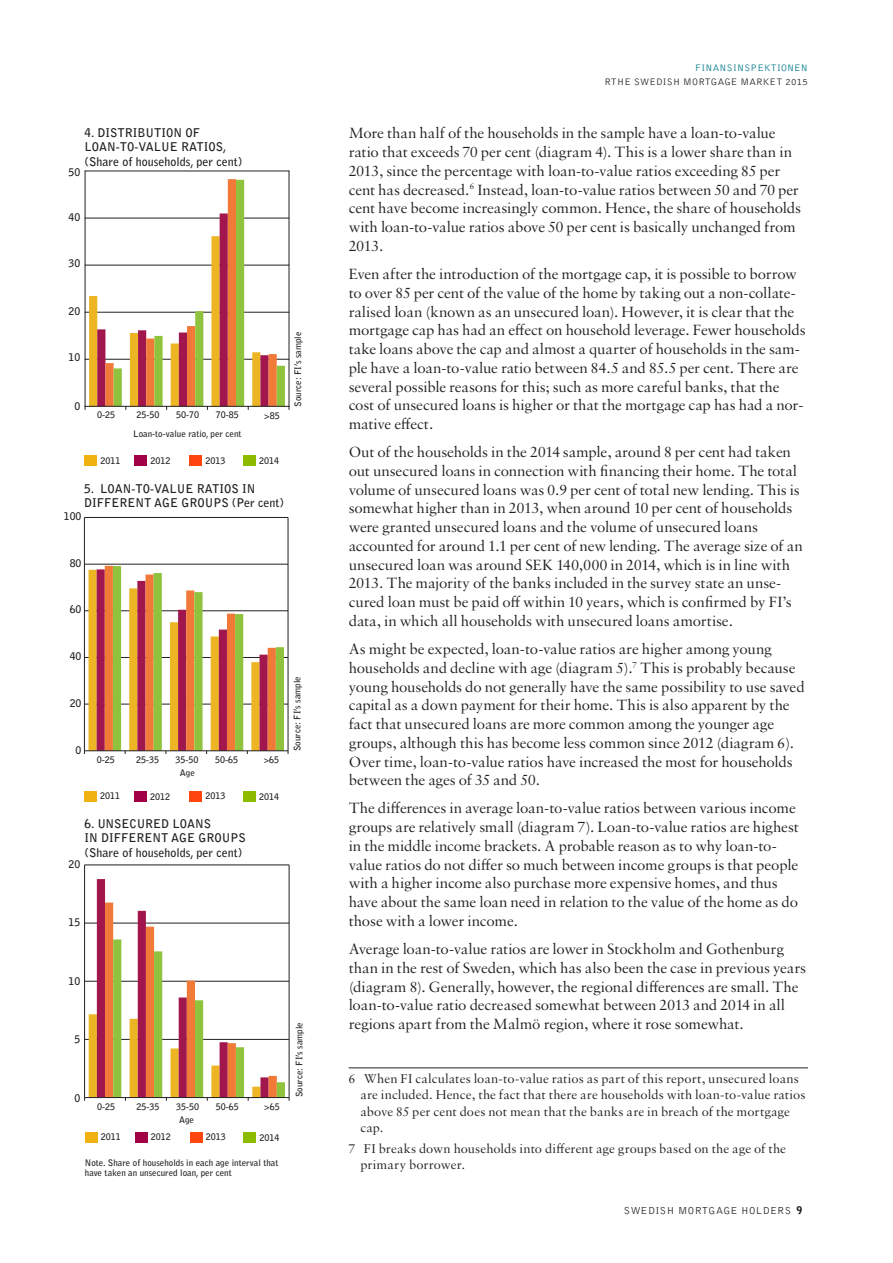
<style>
.page{position:relative;width:893px;height:1263px;background:#fff}
.page>*{position:absolute;margin:0;border:0;box-sizing:border-box;transform-origin:0 0}
._12_Brödtext{font:15.75px/18.8px "Sabon MT Std";letter-spacing:-.01em;color:#231f20}
._24_Fotnot{font:13.5px/16.5px "Sabon MT Std";letter-spacing:.005em;color:#231f20}
.t1{font:700 12px/14.4px "Bell Gothic Std";color:#231f20}
.t2{font:700 10.5px "Bell Gothic Std";color:#231f20}
.t3{font:300 10.5px "Bell Gothic Std";letter-spacing:.04em;color:#231f20}
.t4{font:900 10.5px "Bell Gothic Std";color:#231f20}
.t5{font:300 9.75px "Bell Gothic Std";letter-spacing:.025em;color:#231f20}
.t6{font:300 9.75px "Bell Gothic Std";letter-spacing:.025em;color:#00788b}
.t7{font:700 9px/10.8px "Bell Gothic Std";color:#231f20}
</style>
<div class="page">
<hr style="left:349px;top:1067px;width:459px;height:1px;background:#231f20">
<div style="left:84px;top:456px;width:13px;height:10px;background:#efb211"></div>
<div style="left:134px;top:455px;width:13px;height:11px;background:#a30146"></div>
<div style="left:190px;top:455px;width:12px;height:11px;background:#ff460f"></div>
<div style="left:243px;top:455px;width:13px;height:11px;background:#8dbb00"></div>
<hr style="left:85px;top:171px;width:204px;height:1px;background:#231f20">
<hr style="left:289px;top:171px;width:1px;height:235px;background:#231f20">
<hr style="left:85px;top:171px;width:1px;height:235px;background:#231f20">
<svg style="left:85px;top:179px;width:205px;height:231px"></svg>
<hr style="left:84px;top:517px;width:204px;height:1px;background:#231f20">
<hr style="left:84px;top:564px;width:204px;height:1px;background:#231f20">
<hr style="left:288px;top:517px;width:1px;height:234px;background:#231f20">
<hr style="left:84px;top:517px;width:1px;height:234px;background:#231f20">
<svg style="left:84px;top:566px;width:205px;height:188px"></svg>
<div style="left:84px;top:791px;width:13px;height:10px;background:#efb211"></div>
<div style="left:134px;top:791px;width:13px;height:10px;background:#a30146"></div>
<div style="left:189px;top:791px;width:13px;height:10px;background:#ff460f"></div>
<div style="left:243px;top:791px;width:13px;height:10px;background:#8dbb00"></div>
<hr style="left:85px;top:865px;width:204px;height:1px;background:#231f20">
<hr style="left:289px;top:865px;width:1px;height:232px;background:#231f20">
<hr style="left:84px;top:865px;width:1px;height:232px;background:#231f20">
<svg style="left:84px;top:879px;width:206px;height:222px"></svg>
<div style="left:85px;top:1132px;width:12px;height:10px;background:#efb211"></div>
<div style="left:135px;top:1132px;width:12px;height:10px;background:#a30146"></div>
<div style="left:190px;top:1132px;width:13px;height:10px;background:#ff460f"></div>
<div style="left:243px;top:1132px;width:13px;height:10px;background:#8dbb00"></div>
<p class="t1" style="left:85px;top:126px;width:159px">4. DISTRIBUTION OF<br>LOAN-TO-VALUE RATIOS, (Share of households, per cent)</p>
<p class="t2" style="left:69px;top:166px;width:13px">50</p>
<p class="t2" style="left:69px;top:211px;width:13px">40</p>
<p class="t2" style="left:69px;top:257px;width:13px">30</p>
<p class="t2" style="left:69px;top:304px;width:13px">20</p>
<p class="t2" style="left:69px;top:350px;width:13px">10</p>
<p class="t2" style="left:74px;top:400px;width:7px">0</p>
<p class="t7" style="left:97px;top:410px;width:20px">0-25</p>
<p class="t7" style="left:137px;top:410px;width:25px">25-50</p>
<p class="t7" style="left:176px;top:410px;width:25px">50-70</p>
<p class="t7" style="left:216px;top:410px;width:25px">70-85</p>
<p class="t7" style="left:264px;top:410px;width:17px">&gt;85</p>
<p class="t7" style="left:133px;top:428px;width:110px">Loan-to-value ratio, per cent</p>
<p class="t7" style="left:101px;top:455px;width:22px">2011</p>
<p class="t7" style="left:151px;top:455px;width:22px">2012</p>
<p class="t7" style="left:206px;top:455px;width:22px">2013</p>
<p class="t7" style="left:259px;top:455px;width:22px">2014</p>
<p class="t1" style="left:84px;top:481px;width:202px">5. LOAN-TO-VALUE RATIOS IN<br>DIFFERENT AGE GROUPS (Per cent)</p>
<p class="t2" style="left:64px;top:510px;width:19px">100</p>
<p class="t7" style="left:292px;top:407px;width:76px;rotate:-90deg">Source: FI’s sample</p>
<p class="t2" style="left:70px;top:557px;width:13px">80</p>
<p class="t2" style="left:70px;top:603px;width:13px">60</p>
<p class="t2" style="left:70px;top:650px;width:13px">40</p>
<p class="t2" style="left:70px;top:696px;width:13px">20</p>
<p class="t2" style="left:76px;top:744px;width:7px">0</p>
<p class="t7" style="left:97px;top:754px;width:20px">0-25</p>
<p class="t7" style="left:136px;top:754px;width:25px">25-35</p>
<p class="t7" style="left:176px;top:754px;width:25px">35-50</p>
<p class="t7" style="left:215px;top:754px;width:25px">50-65</p>
<p class="t7" style="left:264px;top:754px;width:17px">&gt;65</p>
<p class="t7" style="left:180px;top:768px;width:17px">Age</p>
<p class="t7" style="left:100px;top:791px;width:22px">2011</p>
<p class="t7" style="left:150px;top:791px;width:22px">2012</p>
<p class="t7" style="left:205px;top:791px;width:22px">2013</p>
<p class="t7" style="left:259px;top:791px;width:22px">2014</p>
<p class="t1" style="left:85px;top:816px;width:163px">6. UNSECURED LOANS<br>IN DIFFERENT AGE GROUPS (Share of households, per cent)</p>
<p class="t2" style="left:69px;top:858px;width:13px">20</p>
<p class="t7" style="left:292px;top:751px;width:76px;rotate:-90deg">Source: FI’s sample</p>
<p class="t2" style="left:69px;top:916px;width:13px">15</p>
<p class="t2" style="left:69px;top:975px;width:13px">10</p>
<p class="t2" style="left:74px;top:1033px;width:7px">5</p>
<p class="t2" style="left:74px;top:1091px;width:7px">0</p>
<p class="t7" style="left:97px;top:1102px;width:20px">0-25</p>
<p class="t7" style="left:137px;top:1102px;width:25px">25-35</p>
<p class="t7" style="left:176px;top:1102px;width:25px">35-50</p>
<p class="t7" style="left:216px;top:1102px;width:25px">50-65</p>
<p class="t7" style="left:264px;top:1102px;width:17px">&gt;65</p>
<p class="t7" style="left:179px;top:1114px;width:17px">Age</p>
<p class="t7" style="left:101px;top:1132px;width:22px">2011</p>
<p class="t7" style="left:151px;top:1132px;width:22px">2012</p>
<p class="t7" style="left:206px;top:1132px;width:22px">2013</p>
<p class="t7" style="left:260px;top:1132px;width:22px">2014</p>
<p class="t7" style="left:85px;top:1157px;width:195px">Note. Share of households in each age interval that have taken an unsecured loan, per cent</p>
<p class="t7" style="left:294px;top:1097px;width:76px;rotate:-90deg">Source: FI’s sample</p>
<p class="t6" style="left:695px;top:63px;width:114px">FINANSINSPEKTIONEN</p>
<p class="t5" style="left:605px;top:76px;width:205px">RTHE SWEDISH MORTGAGE MARKET 2015</p>
<p class="_12_Brödtext" style="left:349px;top:124px;width:454px">More than half of the households in the sample have a loan-to-value ratio that exceeds 70 per cent (diagram 4). This is a lower share than in 2013, since the percentage with loan-to-value ratios exceeding 85 per cent has decreased.<sup>6</sup> Instead, loan-to-value ratios between 50 and 70 per cent have become increasingly common. Hence, the share of households with loan-to-value ratios above 50 per cent is basically unchanged from 2013.</p>
<p class="_12_Brödtext" style="left:349px;top:264px;width:459px">Even after the introduction of the mortgage cap, it is possible to borrow to over 85 per cent of the value of the home by taking out a non-collate&shy;ralised loan (known as an unsecured loan). However, it is clear that the mortgage cap has had an effect on household leverage. Fewer households take loans above the cap and almost a quarter of households in the sam&shy;ple have a loan-to-value ratio between 84.5 and 85.5 per cent. There are several possible reasons for this; such as more careful banks, that the cost of unsecured loans is higher or that the mortgage cap has had a nor&shy;mative effect.</p>
<p class="_12_Brödtext" style="left:349px;top:442px;width:456px">Out of the households in the 2014 sample, around 8 per cent had taken out unsecured loans in connection with financing their home. The total volume of unsecured loans was 0.9 per cent of total new lending. This is somewhat higher than in 2013, when around 10 per cent of households were granted unsecured loans and the volume of unsecured loans accounted for around 1.1 per cent of new lending. The average size of an unsecured loan was around SEK 140,000 in 2014, which is in line with 2013. The majority of the banks included in the survey state an unse&shy;cured loan must be paid off within 10 years, which is confirmed by FI’s data, in which all households with unsecured loans amortise.</p>
<p class="_12_Brödtext" style="left:349px;top:639px;width:457px">As might be expected, loan-to-value ratios are higher among young households and decline with age (diagram 5).<sup>7</sup> This is probably because young households do not generally have the same possibility to use saved capital as a down payment for their home. This is also apparent by the fact that unsecured loans are more common among the younger age groups, although this has become less common since 2012 (diagram 6).<br>Over time, loan-to-value ratios have increased the most for households between the ages of 35 and 50.</p>
<p class="_12_Brödtext" style="left:349px;top:799px;width:452px">The differences in average loan-to-value ratios between various income groups are relatively small (diagram 7). Loan-to-value ratios are highest in the middle income brackets. A probable reason as to why loan-to&shy;value ratios do not differ so much between income groups is that people with a higher income also purchase more expensive homes, and thus have about the same loan need in relation to the value of the home as do those with a lower income.</p>
<p class="_12_Brödtext" style="left:349px;top:939px;width:459px">Average loan-to-value ratios are lower in Stockholm and Gothenburg than in the rest of Sweden, which has also been the case in previous years (diagram 8). Generally, however, the regional differences are small. The loan-to-value ratio decreased somewhat between 2013 and 2014 in all regions apart from the Malmö region, where it rose somewhat.</p>
<p class="_24_Fotnot" style="left:360px;top:1070px;width:447px;text-indent:-12px">6 When FI calculates loan-to-value ratios as part of this report, unsecured loans are included. Hence, the fact that there are households with loan-to-value ratios above 85 per cent does not mean that the banks are in breach of the mortgage cap.</p>
<p class="_24_Fotnot" style="left:360px;top:1140px;width:427px;text-indent:-12px">7 FI breaks down households into different age groups based on the age of the primary borrower.</p>
<p class="t4" style="left:796px;top:1204px;width:7px">9</p>
<p class="t3" style="left:624px;top:1205px;width:169px">SWEDISH MORTGAGE HOLDERS</p>
</div>
